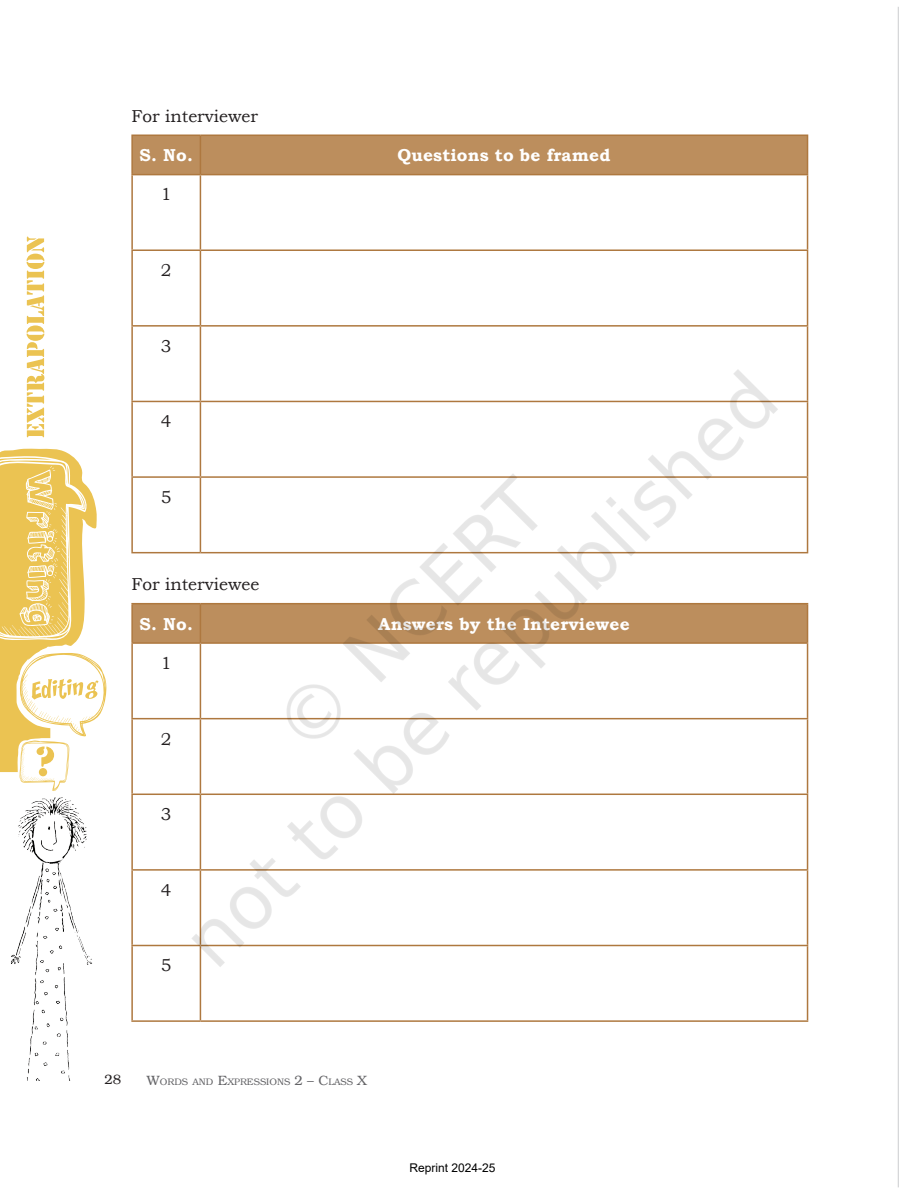
<style>
.page{position:relative;width:907px;height:1193px;background:#fff}
.page>*{position:absolute;margin:0;border:0;box-sizing:border-box;transform-origin:0 0}
.Box_Heading{font:700 17.25px "Bookman Old Style";letter-spacing:.01em;color:#fff}
.RUNNING_All_text_Lef{font:17.25px "Bookman Old Style";color:#231f20}
.RUNNING_TEXT{font:17.25px "Bookman Old Style";color:#231f20}
.t1{font:13.5px "Bookman";color:#231f20}
.t2{font:12px "Arial";color:#000}
.t3{font:9.45px "Bookman";color:#636366}
.s1{font-size:13.5px}
</style>
<div class="page">
<img style="left:0;top:7px;width:899px;height:1181px">
<img style="left:87px;top:293px;width:708px;height:708px">
<p class="RUNNING_All_text_Lef" style="left:131px;top:105px;width:128px">For interviewer</p>
<p class="Box_Heading" style="left:140px;top:143px;width:55px">S. No.</p>
<p class="Box_Heading" style="left:397px;top:143px;width:214px">Questions to be framed</p>
<p class="RUNNING_TEXT" style="left:161px;top:183px;width:12px">1</p>
<p class="RUNNING_TEXT" style="left:161px;top:259px;width:12px">2</p>
<p class="RUNNING_TEXT" style="left:161px;top:335px;width:12px">3</p>
<p class="RUNNING_TEXT" style="left:161px;top:410px;width:12px">4</p>
<p class="RUNNING_TEXT" style="left:161px;top:486px;width:12px">5</p>
<p class="RUNNING_All_text_Lef" style="left:131px;top:573px;width:129px">For interviewee</p>
<p class="Box_Heading" style="left:140px;top:611px;width:55px">S. No.</p>
<p class="Box_Heading" style="left:378px;top:611px;width:253px">Answers by the Interviewee</p>
<p class="RUNNING_TEXT" style="left:161px;top:652px;width:12px">1</p>
<p class="RUNNING_TEXT" style="left:161px;top:727px;width:12px">2</p>
<p class="RUNNING_TEXT" style="left:161px;top:803px;width:12px">3</p>
<p class="RUNNING_TEXT" style="left:161px;top:879px;width:12px">4</p>
<p class="RUNNING_TEXT" style="left:161px;top:954px;width:12px">5</p>
<p class="t1" style="left:105px;top:1072px;width:18px">28</p>
<p class="t3" style="left:147px;top:1076px;width:221px"><span class="s1">W</span>ORDS AND <span class="s1">E</span>XPRESSIONS <span class="s1">2 – C</span>LASS <span class="s1">X</span></p>
<p class="t2" style="left:409px;top:1160px;width:88px">Reprint 2024-25</p>
</div>
